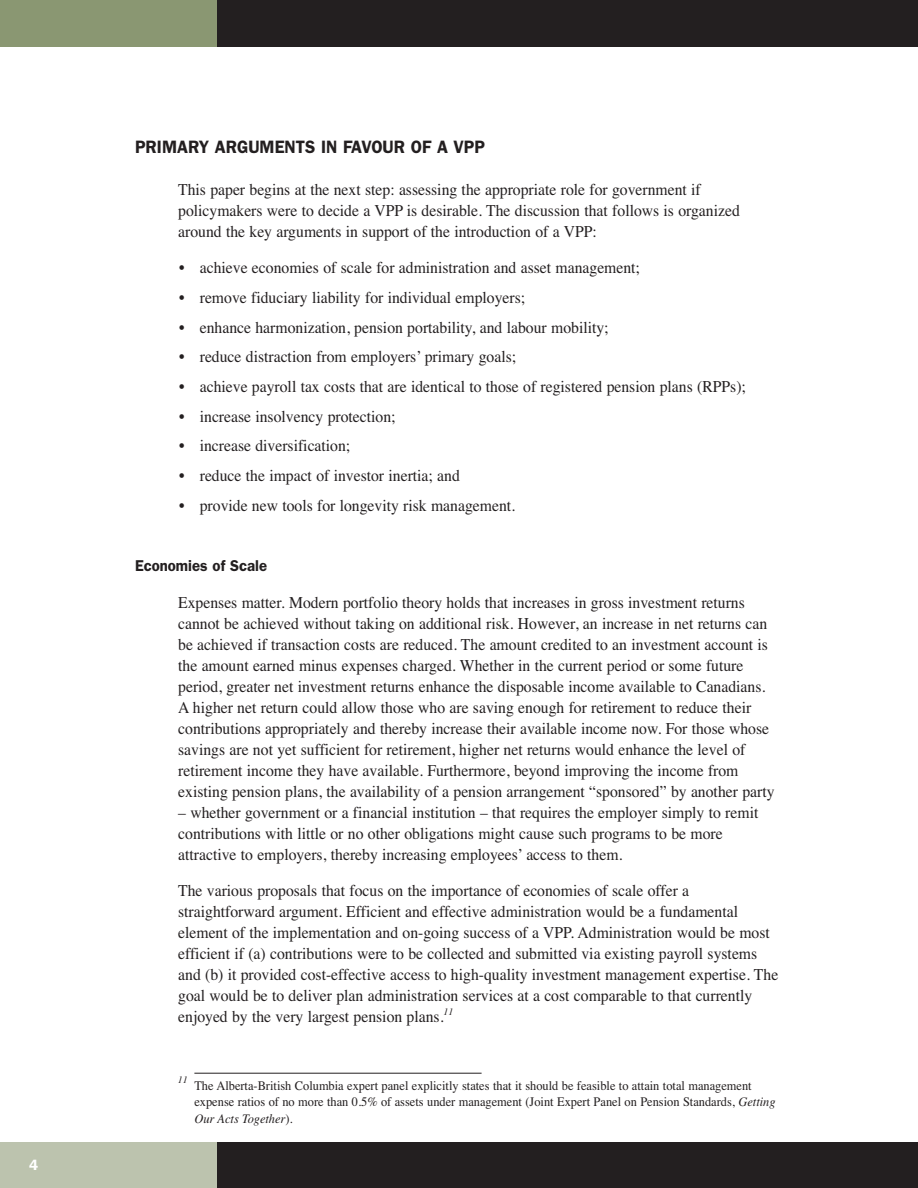
<style>
.page{position:relative;width:918px;height:1188px;background:#fff}
.page>*{position:absolute;margin:0;border:0;box-sizing:border-box;transform-origin:0 0}
.t1{font:600 18px "Franklin Gothic";color:#231f20;scale:.95 1}
.t2{font:16.5px/21px "Times";color:#231f20;scale:.95 1}
.t3{font:600 15.75px "Franklin Gothic";color:#231f20;scale:.95 1}
.t4{font:600 15px "Franklin Gothic";color:#fff}
.t5{font:13.05px/16.5px "Times";color:#231f20;scale:.95 1}
.t6{font:italic 9.75px "Times";color:#231f20}
.s1{font-style:italic}
</style>
<div class="page">
<div style="left:217px;top:1143px;width:701px;height:45px;background:#231f20"></div>
<div style="left:0;top:1143px;width:217px;height:45px;background:#bcc3ae"></div>
<div style="left:217px;top:0;width:701px;height:47px;background:#231f20"></div>
<div style="left:0;top:0;width:217px;height:47px;background:#8a9772"></div>
<hr style="left:194px;top:1073px;width:288px;height:1px;background:#231f20">
<p class="t4" style="left:29px;top:1160px;width:10px">4</p>
<p class="t1" style="left:135px;top:140px;width:370px">PRIMARY ARGUMENTS IN FAVOUR OF A VPP</p>
<p class="t2" style="left:178px;top:181px;width:593px">This paper begins at the next step: assessing the appropriate role for government if policymakers were to decide a VPP is desirable. The discussion that follows is organized around the key arguments in support of the introduction of a VPP:</p>
<p class="t2" style="left:179px;top:259px;width:487px">• achieve economies of scale for administration and asset management;</p>
<p class="t2" style="left:179px;top:289px;width:366px">• remove fiduciary liability for individual employers;</p>
<p class="t2" style="left:179px;top:318px;width:454px">• enhance harmonization, pension portability, and labour mobility;</p>
<p class="t2" style="left:179px;top:348px;width:356px">• reduce distraction from employers’ primary goals;</p>
<p class="t2" style="left:179px;top:378px;width:598px">• achieve payroll tax costs that are identical to those of registered pension plans (RPPs);</p>
<p class="t2" style="left:179px;top:407px;width:229px">• increase insolvency protection;</p>
<p class="t2" style="left:179px;top:437px;width:182px">• increase diversification;</p>
<p class="t2" style="left:179px;top:466px;width:297px">• reduce the impact of investor inertia; and</p>
<p class="t2" style="left:179px;top:496px;width:355px">• provide new tools for longevity risk management.</p>
<p class="t3" style="left:135px;top:560px;width:141px">Economies of Scale</p>
<p class="t2" style="left:178px;top:593px;width:629px">Expenses matter. Modern portfolio theory holds that increases in gross investment returns cannot be achieved without taking on additional risk. However, an increase in net returns can be achieved if transaction costs are reduced. The amount credited to an investment account is the amount earned minus expenses charged. Whether in the current period or some future period, greater net investment returns enhance the disposable income available to Canadians.<br>A higher net return could allow those who are saving enough for retirement to reduce their contributions appropriately and thereby increase their available income now. For those whose savings are not yet sufficient for retirement, higher net returns would enhance the level of retirement income they have available. Furthermore, beyond improving the income from existing pension plans, the availability of a pension arrangement “sponsored” by another party</p>
<p class="t2" style="left:178px;top:803px;width:612px">– whether government or a financial institution – that requires the employer simply to remit contributions with little or no other obligations might cause such programs to be more attractive to employers, thereby increasing employees’ access to them.</p>
<p class="t2" style="left:178px;top:881px;width:633px">The various proposals that focus on the importance of economies of scale offer a straightforward argument. Efficient and effective administration would be a fundamental element of the implementation and on-going success of a VPP. Administration would be most efficient if (a) contributions were to be collected and submitted via existing payroll systems and (b) it provided cost-effective access to high-quality investment management expertise. The goal would be to deliver plan administration services at a cost comparable to that currently enjoyed by the very largest pension plans.<sup>11</sup></p>
<p class="t6" style="left:178px;top:1076px;width:11px">11</p>
<p class="t5" style="left:194px;top:1078px;width:613px">The Alberta-British Columbia expert panel explicitly states that it should be feasible to attain total management expense ratios of no more than 0.5% of assets under management (Joint Expert Panel on Pension Standards, <span class="s1">Getting<br>Our Acts Together</span>).</p>
</div>
